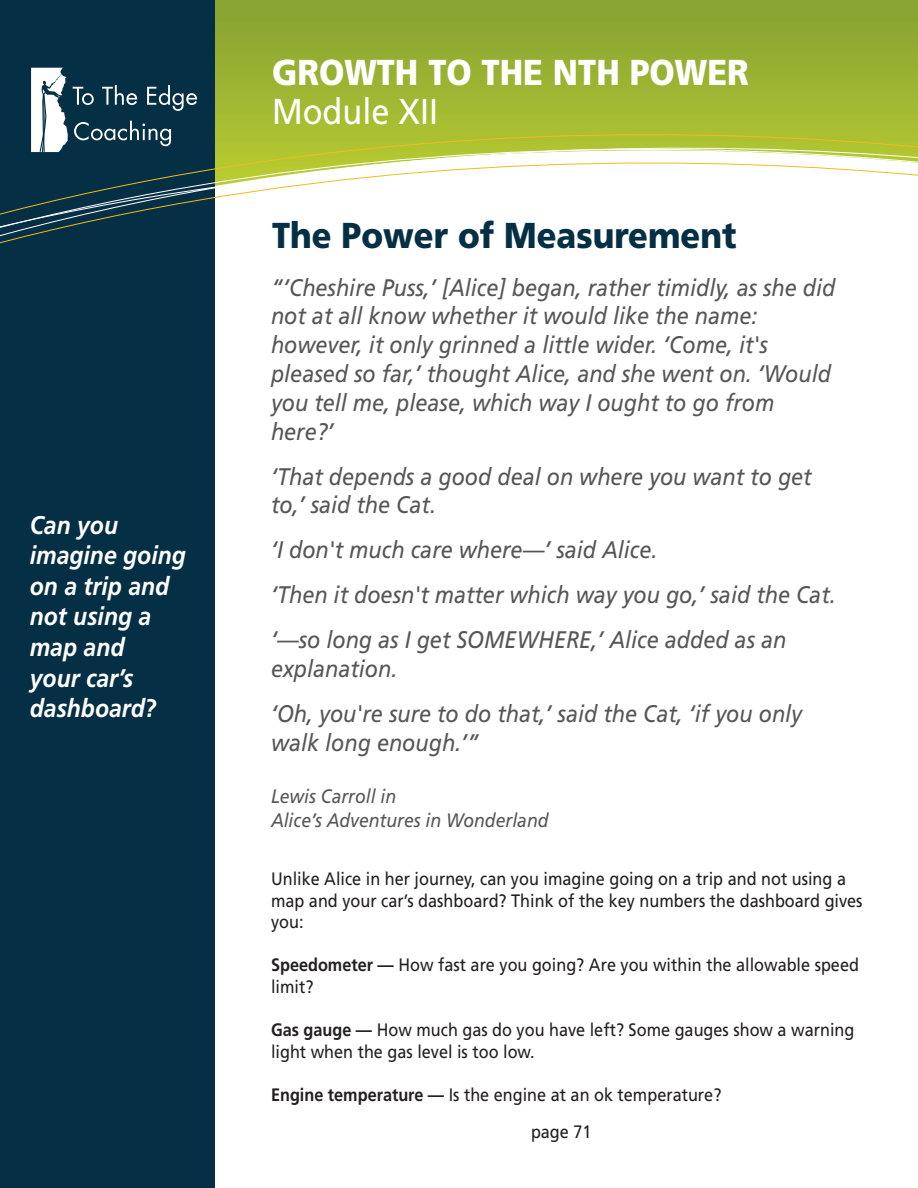
<style>
.page{position:relative;width:918px;height:1188px;background:#fff}
.page>*{position:absolute;margin:0;border:0;box-sizing:border-box;transform-origin:0 0}
.t1{font:900 36px "Frutiger";color:#052f45;scale:.9 1}
.t2{font:900 36px "Frutiger";color:#fff;scale:.9 1}
.t3{font:36px "Frutiger";color:#fff;scale:.9 1}
.t4{font:italic 700 25.5px/30.6px "Frutiger";color:#fff;scale:.9 1}
.t5{font:italic 24px/28.8px "Frutiger";color:#565656;scale:.9 1}
.t6{font:italic 19.5px/23.4px "Frutiger";color:#565656;scale:.9 1}
.t7{font:18px/21.6px "Frutiger";color:#231f20;scale:.9 1}
.s1{font-weight:700}
</style>
<div class="page">
<svg style="left:215px;top:0;width:703px;height:134px;background:#97b032"></svg>
<div style="left:0;top:0;width:215px;height:1188px;background:#052f45"></div>
<svg style="left:0;top:134px;width:918px;height:110px"></svg>
<svg style="left:31px;top:68px;width:166px;height:84px"></svg>
<p class="t4" style="left:30px;top:509px;width:175px">Can you imagine going on a trip and not using a map and<br>your car’s dashboard?</p>
<h1 class="t2" style="left:272px;top:51px;width:531px">GROWTH TO THE NTH POWER</h1>
<h1 class="t3" style="left:272px;top:90px;width:186px">Module XII</h1>
<h1 class="t1" style="left:272px;top:213px;width:518px">The Power of Measurement</h1>
<p class="t5" style="left:271px;top:273px;width:629px">“’Cheshire Puss,’ [Alice] began, rather timidly, as she did not at all know whether it would like the name: however, it only grinned a little wider. ‘Come, it's pleased so far,’ thought Alice, and she went on. ‘Would you tell me, please, which way I ought to go from here?’</p>
<p class="t5" style="left:271px;top:462px;width:602px">‘That depends a good deal on where you want to get to,’ said the Cat.</p>
<p class="t5" style="left:271px;top:527px;width:629px;line-height:45px">‘I don't much care where—’ said Alice.<br>‘Then it doesn't matter which way you go,’ said the Cat. ‘—so long as I get SOMEWHERE,’ Alice added as an</p>
<p class="t5" style="left:271px;top:646px;width:592px;line-height:45px">explanation.<br>‘Oh, you're sure to do that,’ said the Cat, ‘if you only</p>
<p class="t5" style="left:271px;top:728px;width:233px">walk long enough.’”</p>
<p class="t6" style="left:271px;top:785px;width:310px">Lewis Carroll in<br>Alice’s Adventures in Wonderland</p>
<p class="t7" style="left:271px;top:868px;width:659px">Unlike Alice in her journey, can you imagine going on a trip and not using a map and your car’s dashboard? Think of the key numbers the dashboard gives you:</p>
<p class="t7" style="left:271px;top:954px;width:655px"><span class="s1">Speedometer —</span> How fast are you going? Are you within the allowable speed limit?</p>
<p class="t7" style="left:271px;top:1019px;width:650px"><span class="s1">Gas gauge —</span> How much gas do you have left? Some gauges show a warning light when the gas level is too low.</p>
<p class="t7" style="left:531px;top:1076px;width:213px;line-height:37.5px;text-indent:-260px"><span class="s1">Engine temperature —</span> Is the engine at an ok temperature? page 71</p>
</div>
